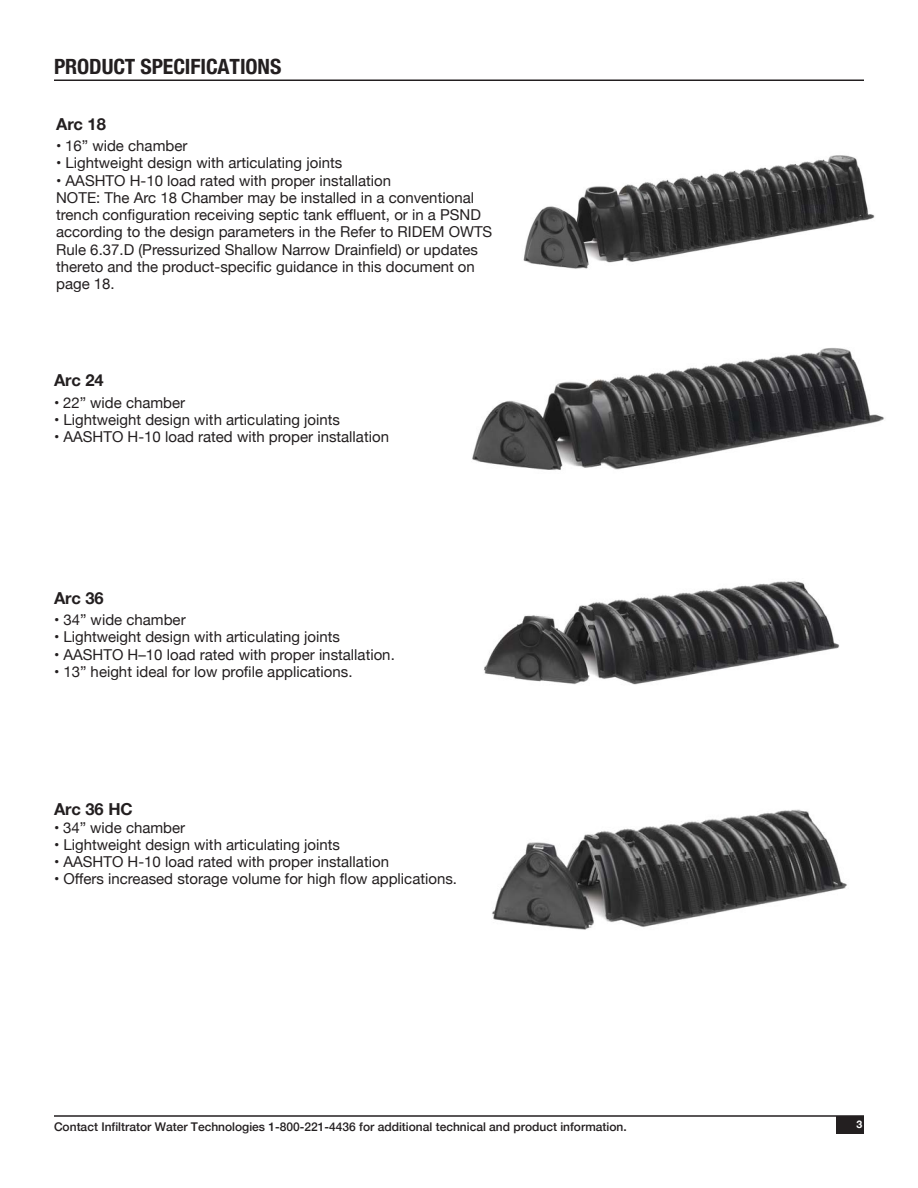
<style>
.page{position:relative;width:918px;height:1188px;background:#fff}
.page>*{position:absolute;margin:0;border:0;box-sizing:border-box;transform-origin:0 0}
.t1{font:700 condensed 21px "Helvetica Neue";letter-spacing:-.005em;color:#231f20;scale:1.04 1}
.Body{font:700 16.5px "Helvetica Neue";color:#231f20}
.Body-2{font:15px/17.2px "Helvetica Neue";color:#231f20}
.t2{font:500 12px "Helvetica Neue";color:#231f20}
.t3{font:700 10.5px "Helvetica Neue";color:#fff}
</style>
<div class="page">
<hr style="left:54px;top:1115px;width:810px;height:2px;background:#231f20">
<div style="left:837px;top:1116px;width:27px;height:18px;background:#231f20"></div>
<hr style="left:54px;top:80px;width:810px;height:1px;background:#231f20">
<img style="left:523px;top:155px;width:352px;height:114px">
<img style="left:472px;top:348px;width:412px;height:122px">
<img style="left:484px;top:581px;width:356px;height:104px">
<img style="left:492px;top:809px;width:355px;height:121px">
<p class="t1" style="left:54px;top:49px;width:220px">PRODUCT SPECIFICATIONS</p>
<p class="Body" style="left:56px;top:111px;width:51px">Arc 18</p>
<p class="Body-2" style="left:56px;top:138px;width:133px">• 16” wide chamber</p>
<p class="Body-2" style="left:56px;top:155px;width:288px">• Lightweight design with articulating joints</p>
<p class="Body-2" style="left:56px;top:172px;width:337px">• AASHTO H-10 load rated with proper installation</p>
<p class="Body-2" style="left:56px;top:190px;width:438px">NOTE: The Arc 18 Chamber may be installed in a conventional trench configuration receiving septic tank effluent, or in a PSND according to the design parameters in the Refer to RIDEM OWTS Rule 6.37.D (Pressurized Shallow Narrow Drainfield) or updates thereto and the product-specific guidance in this document on page 18.</p>
<p class="Body" style="left:54px;top:367px;width:51px">Arc 24</p>
<p class="Body-2" style="left:54px;top:394px;width:133px">• 22” wide chamber</p>
<p class="Body-2" style="left:54px;top:412px;width:288px">• Lightweight design with articulating joints</p>
<p class="Body-2" style="left:54px;top:429px;width:337px">• AASHTO H-10 load rated with proper installation</p>
<p class="Body" style="left:54px;top:585px;width:51px">Arc 36</p>
<p class="Body-2" style="left:54px;top:612px;width:133px">• 34” wide chamber</p>
<p class="Body-2" style="left:54px;top:629px;width:288px">• Lightweight design with articulating joints</p>
<p class="Body-2" style="left:54px;top:647px;width:342px">• AASHTO H–10 load rated with proper installation.</p>
<p class="Body-2" style="left:54px;top:664px;width:300px">• 13” height ideal for low profile applications.</p>
<p class="Body" style="left:54px;top:796px;width:80px">Arc 36 HC</p>
<p class="Body-2" style="left:54px;top:819px;width:133px">• 34” wide chamber</p>
<p class="Body-2" style="left:54px;top:837px;width:288px">• Lightweight design with articulating joints</p>
<p class="Body-2" style="left:54px;top:854px;width:337px">• AASHTO H-10 load rated with proper installation</p>
<p class="Body-2" style="left:54px;top:871px;width:405px">• Offers increased storage volume for high flow applications.</p>
<p class="t2" style="left:54px;top:1117px;width:574px">Contact Infiltrator Water Technologies 1-800-221-4436 for additional technical and product information.</p>
<p class="t3" style="left:857px;top:1116px;width:7px">3</p>
</div>
